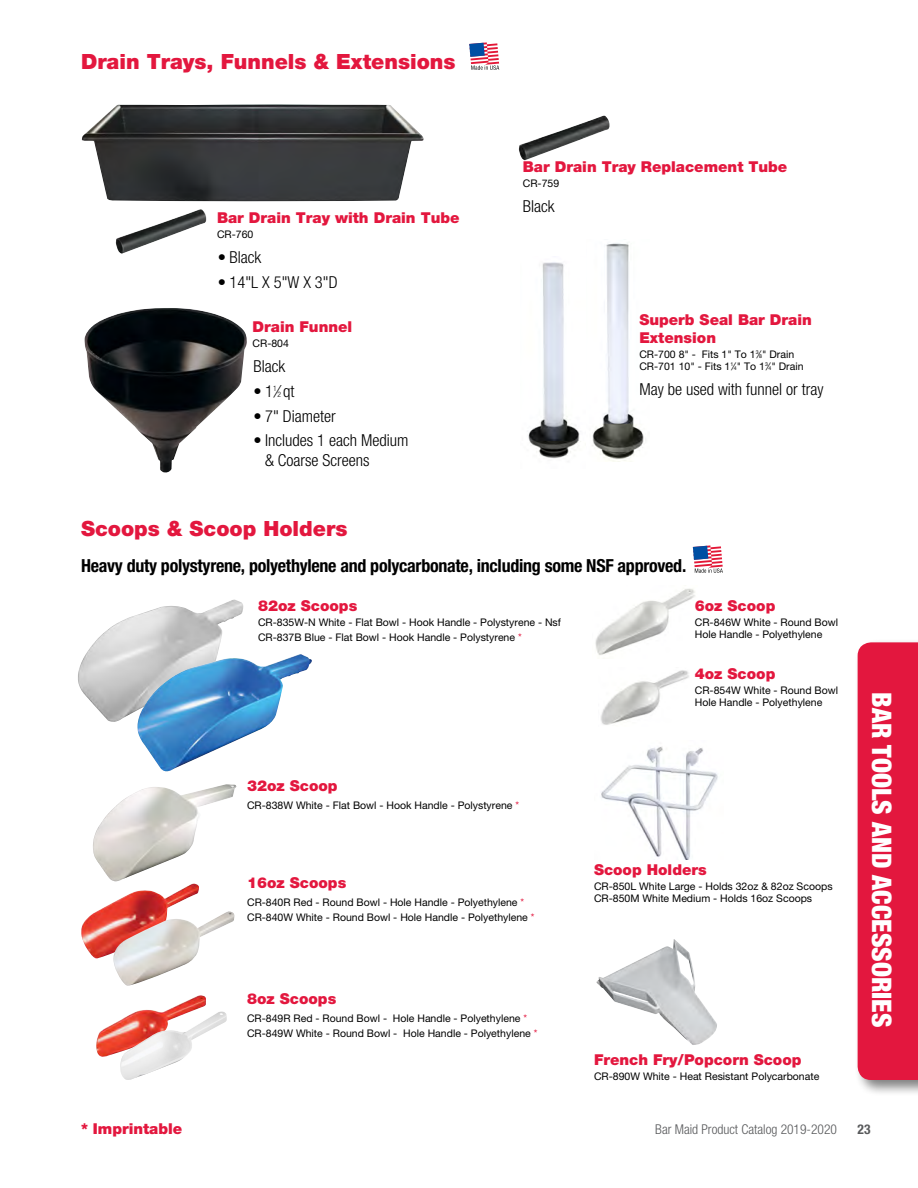
<style>
.page{position:relative;width:918px;height:1188px;background:#fff}
.page>*{position:absolute;margin:0;border:0;box-sizing:border-box;transform-origin:0 0}
.t1{font:900 condensed 27px "Helvetica Neue LT Std";color:#fff}
.t2{font:900 21px "Helvetica Neue LT Std";color:#e3173e}
.t3{font:700 condensed 18px "Helvetica Neue LT Std";letter-spacing:-.015em;color:#000}
.t4{font:300 condensed 16.5px/19.5px "Helvetica Neue LT Std";color:#000}
.t5{font:900 15px/18px "Helvetica Neue LT Std";color:#e3173e}
.t6{font:300 condensed 13.5px "Helvetica Neue LT Std";color:#58595b}
.t7{font:700 condensed 13.5px "Helvetica Neue LT Std";color:#58595b}
.t8{font:10.5px/12px "Helvetica Neue LT Std";color:#000}
.s1{font-size:7.5px}
.s2{font-size:5.25px}
.s3{color:#e3173e}
</style>
<div class="page">
<img style="left:78px;top:600px;width:165px;height:122px">
<img style="left:134px;top:654px;width:178px;height:118px">
<img style="left:93px;top:784px;width:144px;height:98px">
<img style="left:81px;top:884px;width:118px;height:75px">
<img style="left:112px;top:911px;width:122px;height:75px">
<img style="left:96px;top:995px;width:110px;height:62px">
<img style="left:120px;top:1011px;width:107px;height:69px">
<img style="left:601px;top:746px;width:117px;height:114px">
<img style="left:596px;top:939px;width:121px;height:106px">
<img style="left:82px;top:104px;width:342px;height:150px">
<img style="left:85px;top:308px;width:162px;height:165px">
<img style="left:528px;top:262px;width:53px;height:197px">
<img style="left:592px;top:243px;width:54px;height:219px">
<img style="left:518px;top:116px;width:92px;height:45px">
<img style="left:595px;top:588px;width:100px;height:67px">
<img style="left:601px;top:670px;width:88px;height:55px">
<svg style="left:469px;top:42px;width:30px;height:28px"></svg>
<svg style="left:693px;top:545px;width:30px;height:28px"></svg>
<div style="left:854px;top:639px;width:64px;height:458px;background:#000;opacity:.5"></div>
<div style="left:858px;top:642px;width:60px;height:438px;background:#e3173e"></div>
<h2 class="t2" style="left:81px;top:49px;width:376px">Drain Trays, Funnels &amp; Extensions</h2>
<h3 class="t5" style="left:217px;top:209px;width:244px">Bar Drain Tray with Drain Tube</h3>
<p class="t8" style="left:217px;top:228px;width:38px">CR-760</p>
<h3 class="t4" style="left:218px;top:248px;width:45px">• Black</h3>
<h3 class="t4" style="left:218px;top:272px;width:121px">• 14"L X 5"W X 3"D</h3>
<h3 class="t5" style="left:253px;top:317px;width:101px">Drain Funnel</h3>
<p class="t8" style="left:253px;top:337px;width:38px">CR-804</p>
<h3 class="t4" style="left:254px;top:356px;width:33px">Black</h3>
<h3 class="t4" style="left:254px;top:381px;width:42px">• 1<sup>1</sup>⁄<span class="s1">2</span> qt</h3>
<h3 class="t4" style="left:254px;top:406px;width:84px">• 7" Diameter</h3>
<h3 class="t4" style="left:265px;top:431px;width:145px;text-indent:-12px">• Includes 1 each Medium &amp; Coarse Screens</h3>
<h3 class="t5" style="left:523px;top:157px;width:266px">Bar Drain Tray Replacement Tube</h3>
<p class="t8" style="left:523px;top:177px;width:38px">CR-759</p>
<h3 class="t4" style="left:523px;top:196px;width:33px">Black</h3>
<h3 class="t5" style="left:639px;top:311px;width:174px">Superb Seal Bar Drain<br>Extension</h3>
<p class="t8" style="left:639px;top:348px;width:166px">CR-700 8" - Fits 1" To 1<sup>3</sup>⁄<span class="s2">8</span>" Drain<br>CR-701 10" - Fits 1<sup>1</sup>⁄<span class="s2">4</span>" To 1<sup>3</sup>⁄<span class="s2">4</span>" Drain</p>
<h3 class="t4" style="left:639px;top:379px;width:186px">May be used with funnel or tray</h3>
<h2 class="t2" style="left:81px;top:516px;width:268px">Scoops &amp; Scoop Holders</h2>
<h3 class="t3" style="left:81px;top:554px;width:607px">Heavy duty polystyrene, polyethylene and polycarbonate, including some NSF approved.</h3>
<h3 class="t5" style="left:258px;top:596px;width:101px">82oz Scoops</h3>
<p class="t8" style="left:258px;top:614px;width:304px;line-height:15px">CR-835W-N White - Flat Bowl - H ook H andle - Polystyrene - Nsf<br>CR-837B Blue - Flat Bowl - Hook Handle - Polystyrene <span class="s3">*</span></p>
<h3 class="t5" style="left:695px;top:596px;width:82px">6oz Scoop</h3>
<p class="t8" style="left:695px;top:616px;width:145px">CR-846W White - Round Bowl<br>Hole Handle - Polyethylene</p>
<h3 class="t5" style="left:695px;top:664px;width:82px">4oz Scoop</h3>
<p class="t8" style="left:695px;top:684px;width:145px">CR-854W White - Round Bowl<br>Hole Handle - Polyethylene</p>
<h3 class="t5" style="left:247px;top:776px;width:92px">32oz Scoop</h3>
<p class="t8" style="left:247px;top:799px;width:274px">CR-838W White - Flat Bowl - H ook H andle - Polystyrene <span class="s3">*</span></p>
<h3 class="t5" style="left:247px;top:874px;width:101px">16oz Scoops</h3>
<p class="t8" style="left:247px;top:895px;width:289px;line-height:15px">CR-840R Red - Round Bowl - Hole Handle - Polyethylene <span class="s3">*<br></span>CR-840W White - Round Bowl - Hole Handle - Polyethylene <span class="s3">*</span></p>
<h3 class="t5" style="left:247px;top:989px;width:91px">8oz Scoops</h3>
<p class="t8" style="left:247px;top:1010px;width:292px;line-height:15px">CR-849R Red - Round Bowl - Hole Handle - Polyethylene <span class="s3">*<br></span>CR-849W White - Round Bowl - Hole Handle - Polyethylene <span class="s3">*</span></p>
<h3 class="t5" style="left:594px;top:861px;width:114px">Scoop Holders</h3>
<p class="t8" style="left:594px;top:881px;width:240px">CR-850L White Large - H olds 32oz &amp; 82oz Scoops<br>CR-850M White Medium - Holds 16oz Scoops</p>
<h3 class="t5" style="left:594px;top:1050px;width:209px">French Fry/Popcorn Scoop</h3>
<p class="t8" style="left:594px;top:1070px;width:227px">CR-890W White - H eat Resistant Polycarbonate</p>
<h1 class="t1" style="left:898px;top:692px;width:335px;rotate:90deg">Bar Tools and Accessories</h1>
<h3 class="t5" style="left:81px;top:1119px;width:103px">* Imprintable</h3>
<p class="t6" style="left:655px;top:1121px;width:183px">Bar Maid Product Catalog 2019-2020</p>
<p class="t7" style="left:858px;top:1121px;width:14px">23</p>
</div>
